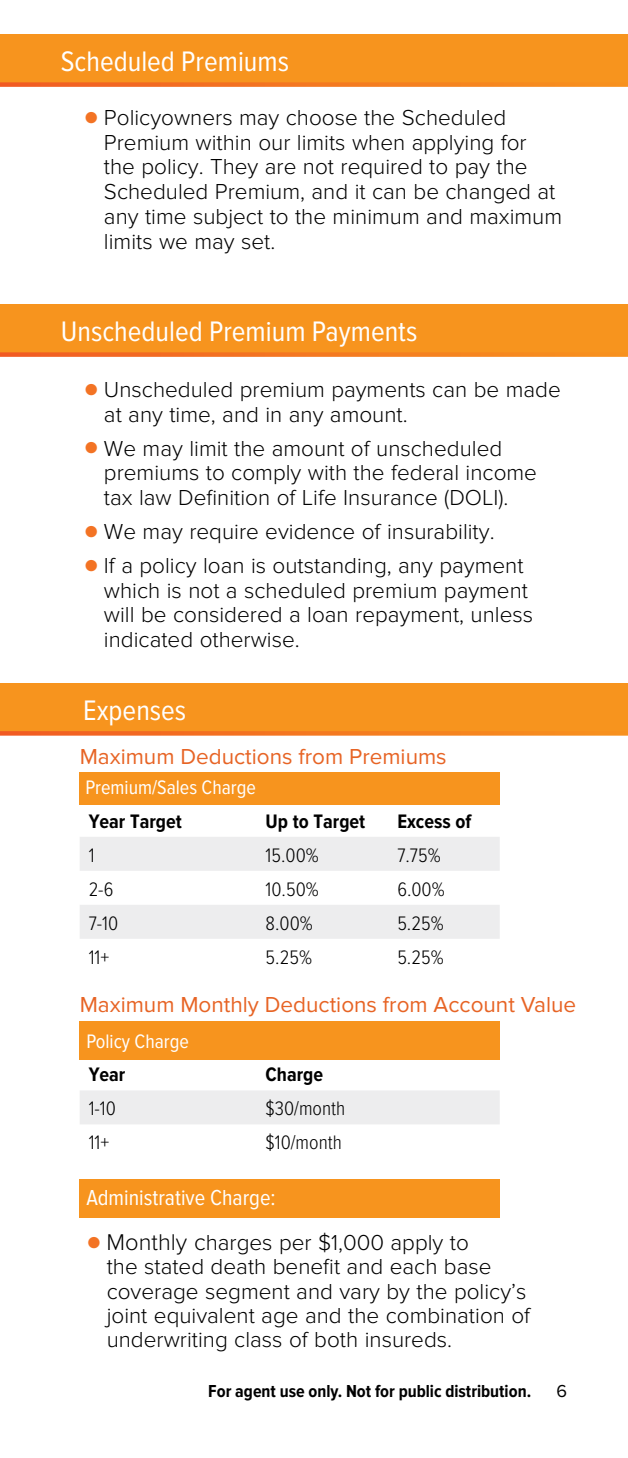
<style>
.page{position:relative;width:628px;height:1458px;background:#fff}
.page>*{position:absolute;margin:0;border:0;box-sizing:border-box;transform-origin:0 0}
.t1{font:29.25px "Proxima Nova Cond";color:#fff}
.t2{font:300 22.5px/24.8px "Proxima Nova";color:#000}
.t3{font:22.5px "Proxima Nova";color:#e76425}
.t4{font:22.5px "Proxima Nova Cond";color:#fff}
.t5{font:300 20.25px "Proxima Nova Cond";color:#000}
.t6{font:700 20.25px "Proxima Nova Cond";color:#000}
.t7{font:20.25px "Proxima Nova Cond";color:#fff}
.t8{font:700 18px "Proxima Nova Cond";color:#000}
.t9{font:18px "Proxima Nova";color:#000}
.s1{color:#f37324}
.s2{font-size:23.62px}
</style>
<div class="page">
<div style="left:0;top:34px;width:628px;height:51px;background:#f7941e"></div>
<svg style="left:0;top:82px;width:628px;height:5px"></svg>
<div style="left:0;top:304px;width:628px;height:51px;background:#f7941e"></div>
<svg style="left:0;top:352px;width:628px;height:5px"></svg>
<div style="left:0;top:683px;width:628px;height:50px;background:#f7941e"></div>
<svg style="left:0;top:731px;width:628px;height:5px;background:#f4812f"></svg>
<svg style="left:80px;top:837px;width:420px;height:102px;fill:#ededee"></svg>
<div style="left:80px;top:772px;width:420px;height:33px;background:#f7941e"></div>
<div style="left:80px;top:1090px;width:420px;height:34px;background:#ededee"></div>
<div style="left:80px;top:1022px;width:420px;height:38px;background:#f7941e"></div>
<div style="left:80px;top:1180px;width:420px;height:38px;background:#f7941e"></div>
<h1 class="t1" style="left:61px;top:45px;width:230px">Scheduled Premiums</h1>
<p class="t2" style="left:104px;top:105px;width:460px;text-indent:-19px"><span class="s1">●</span> Policyowners may choose the Scheduled Premium within our limits when applying for the policy. They are not required to pay the Scheduled Premium, and it can be changed at any time subject to the minimum and maximum limits we may set.</p>
<h1 class="t1" style="left:61px;top:315px;width:358px">Unscheduled Premium Payments</h1>
<p class="t2" style="left:104px;top:377px;width:458px;text-indent:-19px"><span class="s1">●</span> Unscheduled premium payments can be made at any time, and in any amount.</p>
<p class="t2" style="left:104px;top:436px;width:434px;text-indent:-19px"><span class="s1">●</span> We may limit the amount of unscheduled premiums to comply with the federal income tax law Definition of Life Insurance (DOLI).</p>
<p class="t2" style="left:85px;top:519px;width:411px"><span class="s1">●</span> We may require evidence of insurability.</p>
<p class="t2" style="left:104px;top:553px;width:431px;text-indent:-19px"><span class="s1">●</span> If a policy loan is outstanding, any payment which is not a scheduled premium payment will be considered a loan repayment, unless indicated otherwise.</p>
<h1 class="t1" style="left:83px;top:694px;width:104px">Expenses</h1>
<p class="t3" style="left:80px;top:743px;width:368px">Maximum Deductions from Premiums</p>
<p class="t7" style="left:85px;top:776px;width:172px">Premium/Sales Charge</p>
<p class="t6" style="left:89px;top:810px;width:95px">Year Target</p>
<p class="t6" style="left:266px;top:810px;width:101px">Up to Target</p>
<p class="t6" style="left:397px;top:810px;width:76px">Excess of</p>
<p class="t5" style="left:89px;top:844px;width:7px">1</p>
<p class="t5" style="left:266px;top:844px;width:55px">15.00%</p>
<p class="t5" style="left:397px;top:844px;width:45px">7.75%</p>
<p class="t5" style="left:89px;top:878px;width:26px">2-6</p>
<p class="t5" style="left:266px;top:878px;width:55px">10.50%</p>
<p class="t5" style="left:397px;top:878px;width:49px">6.00%</p>
<p class="t5" style="left:89px;top:912px;width:31px">7-10</p>
<p class="t5" style="left:266px;top:912px;width:49px">8.00%</p>
<p class="t5" style="left:397px;top:912px;width:48px">5.25%</p>
<p class="t5" style="left:89px;top:946px;width:22px">11+</p>
<p class="t5" style="left:266px;top:946px;width:48px">5.25%</p>
<p class="t5" style="left:397px;top:946px;width:48px">5.25%</p>
<p class="t3" style="left:80px;top:992px;width:498px">Maximum Monthly Deductions from Account Value</p>
<p class="t7" style="left:86px;top:1030px;width:104px">Policy Charge</p>
<p class="t6" style="left:89px;top:1063px;width:38px">Year</p>
<p class="t6" style="left:266px;top:1063px;width:59px">Charge</p>
<p class="t5" style="left:89px;top:1097px;width:29px">1-10</p>
<p class="t5" style="left:266px;top:1097px;width:81px">$30/month</p>
<p class="t5" style="left:89px;top:1131px;width:22px">11+</p>
<p class="t5" style="left:266px;top:1131px;width:78px">$10/month</p>
<p class="t4" style="left:86px;top:1185px;width:191px">Administrative Charge:</p>
<p class="t2" style="left:107px;top:1231px;width:425px;line-height:24.1px;text-indent:-19px"><span class="s1">●</span> <span class="s2">Monthly c</span>harges per $1,000 apply to<br>the stated death benefit and each base coverage segment and vary by the policy’s joint equivalent age and the combination of underwriting class of both insureds.</p>
<p class="t8" style="left:208px;top:1381px;width:324px">For agent use only. Not for public distribution.</p>
<p class="t9" style="left:556px;top:1381px;width:12px">6</p>
</div>
